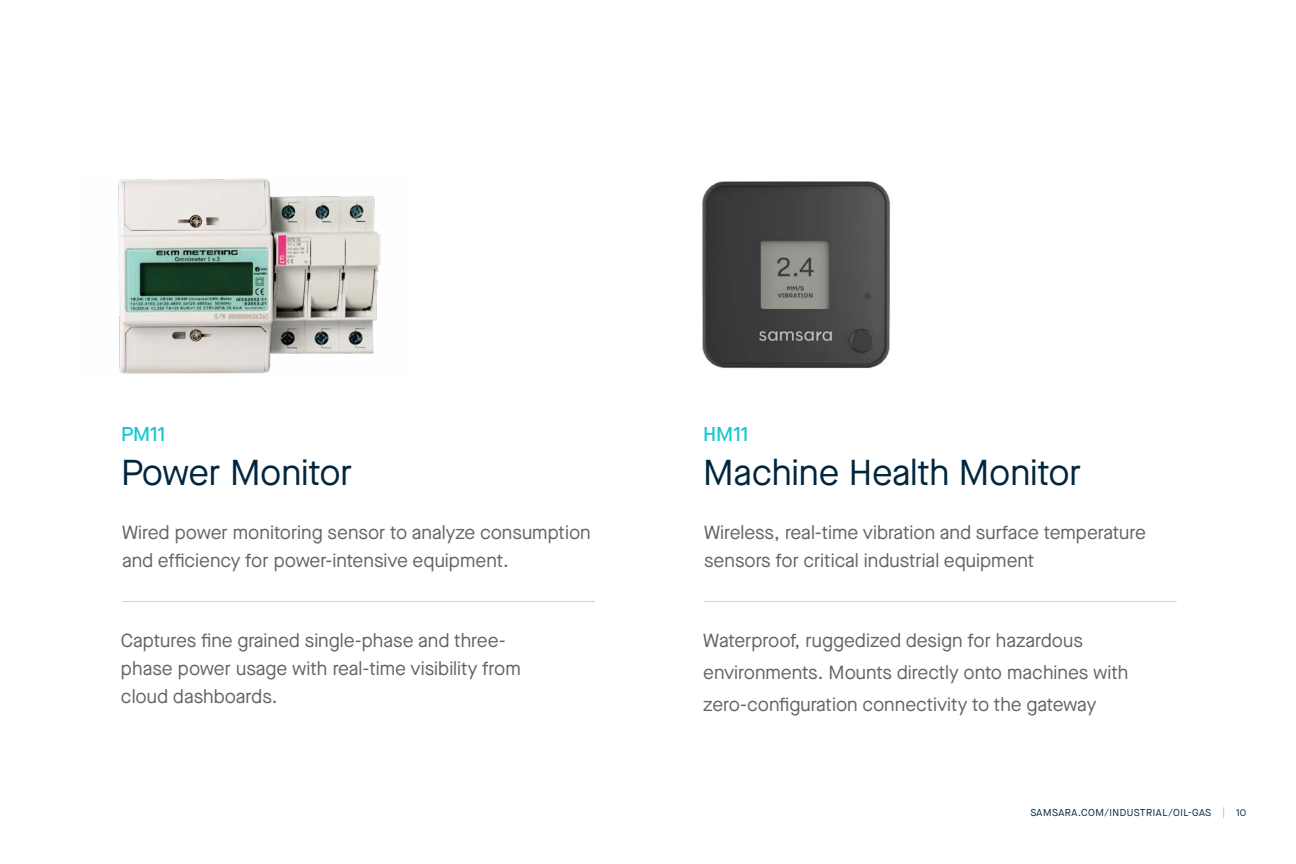
<style>
.page{position:relative;width:1296px;height:864px;background:#fff}
.page>*{position:absolute;margin:0;border:0;box-sizing:border-box;transform-origin:0 0}
.t1{font:36px "Maison Neue";letter-spacing:-.005em;color:#00263e}
.t2{font:500 20px "Maison Neue";color:#12c9d3}
.t3{font:19px/28px "Maison Neue";color:#636466}
.t4{font:10px "Maison Neue";letter-spacing:.05em;color:#00263e}
.s1{font-weight:300;color:#12c9d3}
</style>
<div class="page">
<hr style="left:122px;top:601px;width:473px;height:1px;background:#636466">
<hr style="left:704px;top:601px;width:473px;height:1px;background:#636466">
<img style="left:703px;top:181px;width:187px;height:188px">
<img style="left:118px;top:178px;width:263px;height:196px">
<p class="t2" style="left:121px;top:421px;width:46px">PM11</p>
<h1 class="t1" style="left:121px;top:449px;width:233px">Power Monitor</h1>
<p class="t3" style="left:122px;top:518px;width:470px">Wired power monitoring sensor to analyze consumption and efficiency for power-intensive equipment.</p>
<p class="t3" style="left:121px;top:627px;width:401px">Captures fine grained single-phase and three&shy;phase power usage with real-time visibility from cloud dashboards.</p>
<p class="t2" style="left:703px;top:421px;width:47px">HM11</p>
<h1 class="t1" style="left:703px;top:449px;width:379px">Machine Health Monitor</h1>
<p class="t3" style="left:704px;top:518px;width:444px">Wireless, real-time vibration and surface temperature sensors for critical industrial equipment</p>
<p class="t3" style="left:703px;top:625px;width:427px;line-height:32px">Waterproof, ruggedized design for hazardous environments. Mounts directly onto machines with zero-configuration connectivity to the gateway</p>
<p class="t4" style="left:1030px;top:805px;width:218px">SAMSARA.COM/INDUSTRIAL/OIL-GAS <span class="s1">|</span> 10</p>
</div>
